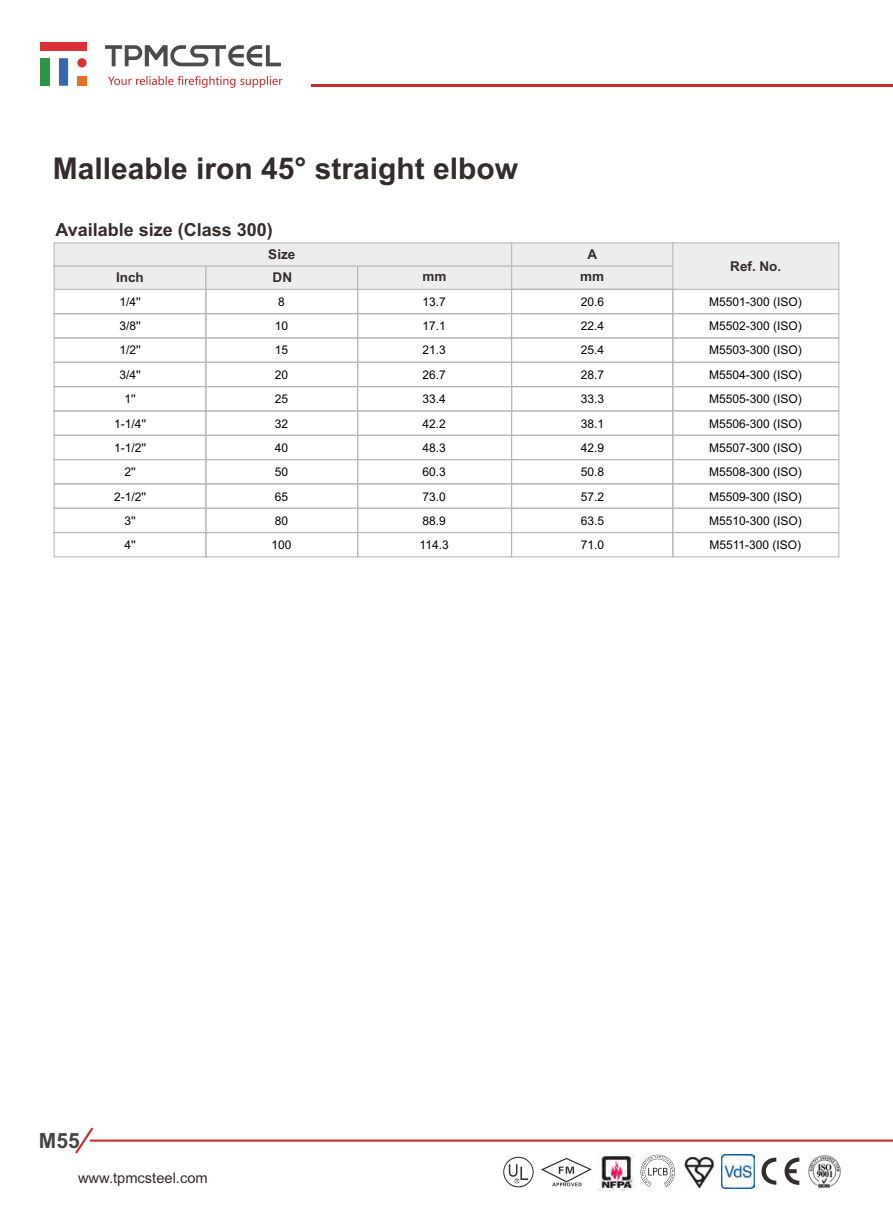
<style>
.page{position:relative;width:893px;height:1212px;background:#fff}
.page>*{position:absolute;margin:0;border:0;box-sizing:border-box;transform-origin:0 0}
.t1{font:700 30px "Arial";color:#332c2b}
.t2{font:700 21px "Arial";color:#464443}
.t3{font:700 18px "Arial";color:#332c2b}
.t4{font:14.7px "Arial";color:#332c2b}
.t5{font:700 13.5px "Arial";color:#332c2b}
.t6{font:12px/24.5px "Arial";color:#000;text-align:center}
</style>
<div class="page">
<hr style="left:90px;top:1139px;width:803px;height:2px;background:#ca2a2e">
<svg style="left:75px;top:1127px;width:20px;height:27px"></svg>
<hr style="left:311px;top:85px;width:582px;height:2px;background:#ca2a2e">
<div style="left:41px;top:42px;width:46px;height:8px;background:#dc3134"></div>
<div style="left:59px;top:58px;width:9px;height:28px;background:#3767ae"></div>
<div style="left:77px;top:76px;width:10px;height:10px;background:#e47029"></div>
<div style="left:41px;top:58px;width:9px;height:28px;background:#2d9644"></div>
<div style="left:77px;top:58px;width:10px;height:9px;background:#dc3134;border-radius:50%"></div>
<svg style="left:105px;top:45px;width:176px;height:21px"></svg>
<svg style="left:108px;top:76px;width:174px;height:12px"></svg>
<svg style="left:761px;top:1157px;width:38px;height:28px"></svg>
<img style="left:598px;top:1154px;width:36px;height:36px">
<img style="left:684px;top:1157px;width:30px;height:30px">
<svg style="left:640px;top:1155px;width:35px;height:32px"></svg>
<img style="left:721px;top:1154px;width:34px;height:34px">
<img style="left:808px;top:1155px;width:33px;height:33px">
<svg style="left:541px;top:1158px;width:51px;height:28px"></svg>
<svg style="left:503px;top:1157px;width:31px;height:30px"></svg>
<svg style="left:54px;top:242px;width:785px;height:315px"></svg>
<h1 class="t1" style="left:53px;top:157px;width:467px">Malleable iron 45° straight elbow</h1>
<h3 class="t3" style="left:55px;top:223px;width:219px">Available size (Class 300)</h3>
<p class="t5" style="left:268px;top:250px;width:29px">Size</p>
<p class="t5" style="left:587px;top:250px;width:11px">A</p>
<p class="t5" style="left:116px;top:272px;width:29px">Inch</p>
<p class="t5" style="left:272px;top:272px;width:21px">DN</p>
<p class="t5" style="left:423px;top:271px;width:26px">mm</p>
<p class="t5" style="left:580px;top:271px;width:26px">mm</p>
<p class="t6" style="left:114px;top:290px;width:33px">1/4''<br>3/8''<br>1/2''<br>3/4''<br>1''<br>1-1/4''<br>1-1/2''<br>2''<br>2-1/2''<br>3''<br>4''</p>
<p class="t6" style="left:581px;top:290px;width:25px;text-align:justify">20.6<br>22.4<br>25.4<br>28.7<br>33.3<br>38.1<br>42.9<br>50.8<br>57.2<br>63.5<br>71.0</p>
<p class="t6" style="left:271px;top:290px;width:22px">8<br>10<br>15<br>20<br>25<br>32<br>40<br>50<br>65<br>80<br>100</p>
<p class="t6" style="left:420px;top:290px;width:31px;text-align:left">13.7<br>17.1<br>21.3<br>26.7<br>33.4<br>42.2<br>48.3<br>60.3<br>73.0<br>88.9<br>114.3</p>
<p class="t5" style="left:730px;top:261px;width:53px">Ref. No.</p>
<p class="t6" style="left:709px;top:290px;width:94px;text-align:justify">M5501-300 (ISO)<br>M5502-300 (ISO)<br>M5503-300 (ISO)<br>M5504-300 (ISO)<br>M5505-300 (ISO)<br>M5506-300 (ISO)<br>M5507-300 (ISO)<br>M5508-300 (ISO)<br>M5509-300 (ISO)<br>M5510-300 (ISO)<br>M5511-300 (ISO)</p>
<h2 class="t2" style="left:39px;top:1133px;width:42px">M55</h2>
<p class="t4" style="left:78px;top:1172px;width:131px">www.tpmcsteel.com</p>
</div>
